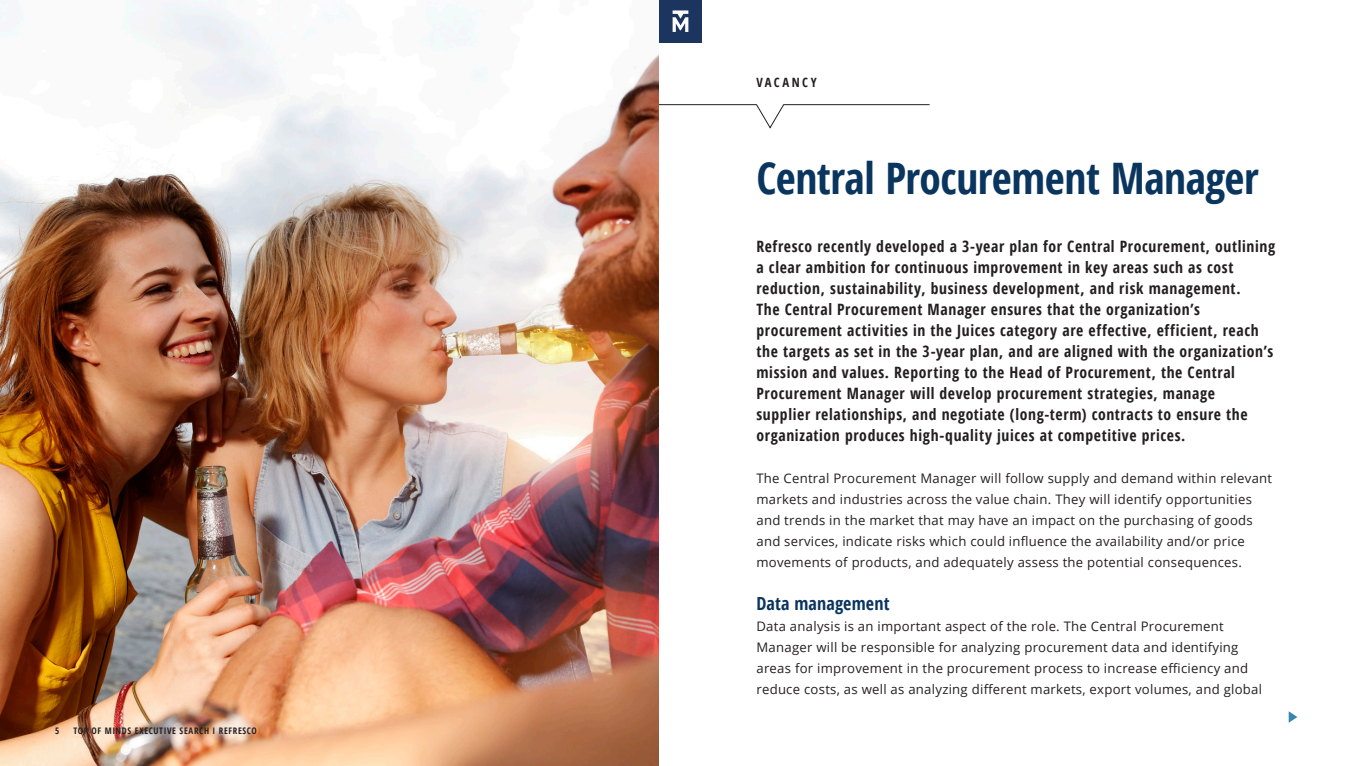
<style>
.page{position:relative;width:1361px;height:766px;background:#fff}
.page>*{position:absolute;margin:0;border:0;box-sizing:border-box;transform-origin:0 0}
.Page_header_kopie{font:700 condensed 43.42px "Open Sans";letter-spacing:-.01em;color:#0a355e}
.t1{font:700 condensed 18px "Open Sans";letter-spacing:.01em;color:#0a355e}
.t2{font:700 condensed 15.67px/21px "Open Sans";letter-spacing:.04em;color:#231f20}
.t3{font:13.12px/21px "Open Sans";letter-spacing:.02em;color:#231f20}
.t4{font:700 condensed 12.75px "Open Sans";letter-spacing:.19em;color:#231f20}
.t5{font:700 condensed 9px "Open Sans";letter-spacing:.075em;color:#231f20}
</style>
<div class="page">
<svg style="left:658px;top:104px;width:272px;height:24px"></svg>
<img style="left:0;top:0;width:658px;height:765px">
<svg style="left:1288px;top:711px;width:9px;height:11px"></svg>
<div style="left:659px;top:0;width:43px;height:43px;background:#1c355e"></div>
<svg style="left:672px;top:10px;width:16px;height:22px"></svg>
<p class="t5" style="left:55px;top:724px;width:6px">5</p>
<p class="t5" style="left:73px;top:724px;width:185px">TOP OF MINDS EXECUTIVE SEARCH I REFRESCO</p>
<p class="t4" style="left:756px;top:73px;width:62px">VACANCY</p>
<p class="Page_header_kopie" style="left:756px;top:148px;width:504px">Central Procurement Manager</p>
<p class="t2" style="left:756px;top:235px;width:520px">Refresco recently developed a 3-year plan for Central Procurement, outlining a clear ambition for continuous improvement in key areas such as cost reduction, sustainability, business development, and risk management.<br>The Central Procurement Manager ensures that the organization’s procurement activities in the Juices category are effective, efficient, reach the targets as set in the 3-year plan, and are aligned with the organization’s mission and values. Reporting to the Head of Procurement, the Central Procurement Manager will develop procurement strategies, manage<br>supplier relationships, and negotiate (long-term) contracts to ensure the organization produces high-quality juices at competitive prices.</p>
<p class="t3" style="left:756px;top:467px;width:517px">The Central Procurement Manager will follow supply and demand within relevant markets and industries across the value chain. They will identify opportunities and trends in the market that may have an impact on the purchasing of goods and services, indicate risks which could influence the availability and/or price movements of products, and adequately assess the potential consequences.</p>
<p class="t1" style="left:756px;top:590px;width:135px">Data management</p>
<p class="t3" style="left:756px;top:614px;width:507px">Data analysis is an important aspect of the role. The Central Procurement Manager will be responsible for analyzing procurement data and identifying areas for improvement in the procurement process to increase efficiency and reduce costs, as well as analyzing different markets, export volumes, and global</p>
</div>
